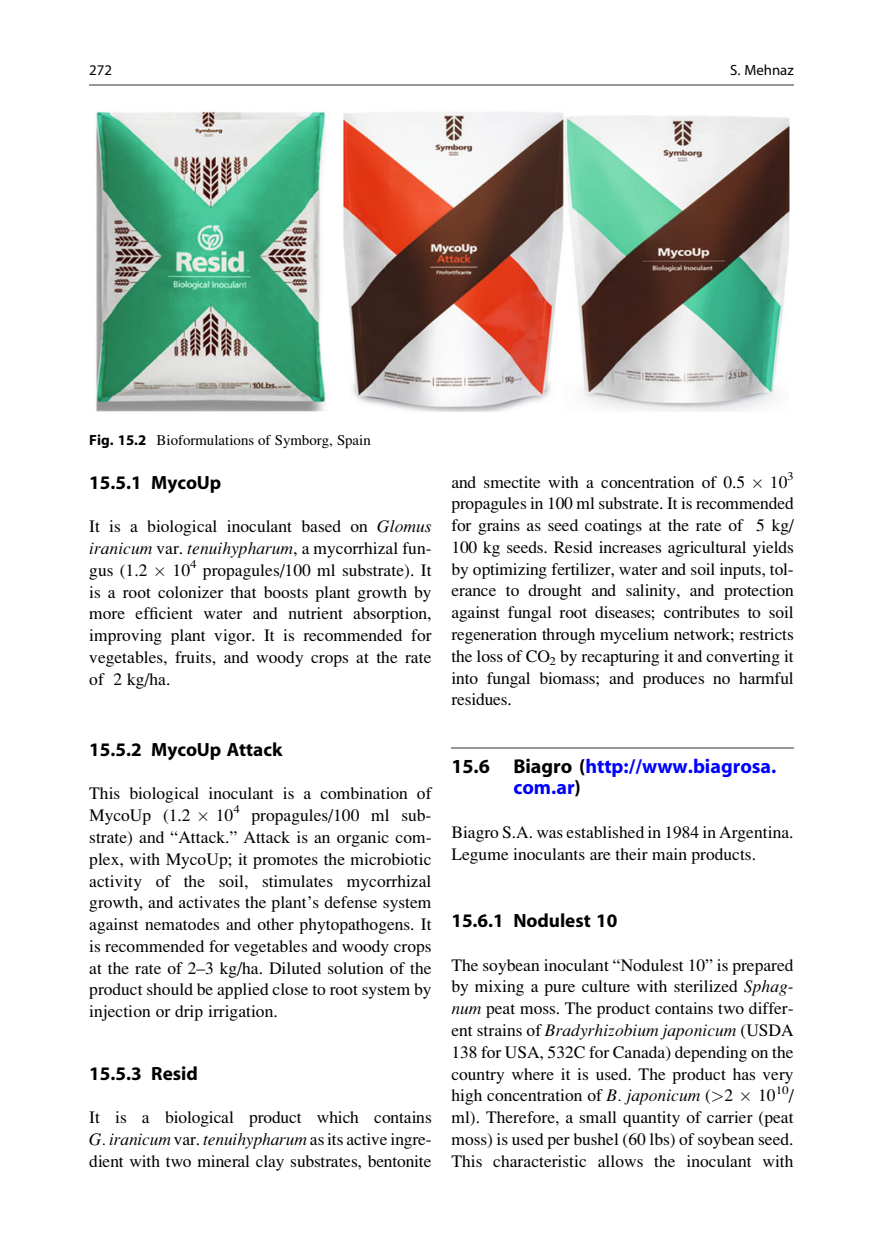
<style>
.page{position:relative;width:883px;height:1260px;background:#fff}
.page>*{position:absolute;margin:0;border:0;box-sizing:border-box;transform-origin:0 0}
.t1{font:20.12px/21.9px "Jrqkgn Nqqdfq Ftcfpc Adv P4 A07 FF";color:#00f}
.t2{font:19.25px "Jrqkgn Nqqdfq Ftcfpc Adv P4 A07 FF";color:#000}
.t3{font:17.5px/21.9px "Pwrxbw Bxnmfm Lbjshr Adv P6975";color:#000;text-align:justify}
.t4{font:17.5px "Nrdqqj Prbhhb Dvyjps Adv P696 A";color:#000}
.t5{font:14.88px "Pwrxbw Bxnmfm Lbjshr Adv P6975";color:#000}
.t6{font:14.88px "Srntvw Yvykwf Wnynmx Adv P49 E930";color:#000}
.s1{font-family:"Jrqkgn Nqqdfq Ftcfpc Adv P4 A07 FF"}
.s2{font-family:"Nrdqqj Prbhhb Dvyjps Adv P696 A"}
.s3{font-family:"Pwrxbw Bxnmfm Lbjshr Adv P6975"}
.s4{color:#000}
.s5{font-family:"Wmgckm Tymcqm Ctljns Adv P4 C4 E51"}
</style>
<div class="page">
<hr style="left:451px;top:747px;width:343px;height:2px;background:#989898">
<img style="left:96px;top:109px;width:693px;height:303px">
<hr style="left:89px;top:84px;width:705px;height:2px;background:#989898">
<p class="t6" style="left:89px;top:64px;width:24px">272</p>
<p class="t6" style="left:730px;top:64px;width:65px">S. Mehnaz</p>
<p class="t5" style="left:89px;top:434px;width:283px"><span class="s1">Fig. 15.2</span> Bioformulations of Symborg, Spain</p>
<p class="t2" style="left:89px;top:475px;width:134px">15.5.1 MycoUp</p>
<p class="t3" style="left:89px;top:517px;width:344px">It is a biological inoculant based on <span class="s2">Glomus</span></p>
<p class="t4" style="left:89px;top:542px;width:344px">iranicum <span class="s3">var.</span> tenuihypharum<span class="s3">, a mycorrhizal fun-</span></p>
<p class="t3" style="left:89px;top:561px;width:60px">gus (1.2</p>
<p class="t3" style="left:89px;top:561px;width:344px;text-indent:83px">10<sup>4</sup> propagules/100 ml substrate). It is a root colonizer that boosts plant growth by more efficient water and nutrient absorption, improving plant vigor. It is recommended for vegetables, fruits, and woody crops at the rate of 2 kg/ha.</p>
<p class="t2" style="left:89px;top:742px;width:195px">15.5.2 MycoUp Attack</p>
<p class="t3" style="left:89px;top:784px;width:344px">This biological inoculant is a combination of<br>MycoUp (1.2</p>
<p class="t3" style="left:89px;top:806px;width:344px;text-indent:127px">10<sup>4</sup> propagules/100 ml sub&shy;strate) and “Attack.” Attack is an organic com&shy;plex, with MycoUp; it promotes the microbiotic activity of the soil, stimulates mycorrhizal growth, and activates the plant’s defense system against nematodes and other phytopathogens. It is recommended for vegetables and woody crops at the rate of 2–3 kg/ha. Diluted solution of the product should be applied close to root system by injection or drip irrigation.</p>
<p class="t2" style="left:89px;top:1066px;width:110px">15.5.3 Resid</p>
<p class="t3" style="left:89px;top:1108px;width:344px">It is a biological product which contains</p>
<p class="t4" style="left:89px;top:1133px;width:344px">G. iranicum <span class="s3">var.</span> tenuihypharum <span class="s3">as its active ingre-</span></p>
<p class="t3" style="left:89px;top:1152px;width:344px">dient with two mineral clay substrates, bentonite</p>
<p class="t3" style="left:451px;top:473px;width:344px;text-indent:319px">10<sup>3 </sup>propagules in 100 ml substrate. It is recommended for grains as seed coatings at the rate of 5 kg/ 100 kg seeds. Resid increases agricultural yields by optimizing fertilizer, water and soil inputs, tol&shy;erance to drought and salinity, and protection against fungal root diseases; contributes to soil regeneration through mycelium network; restricts the loss of CO<sub>2</sub> by recapturing it and converting it into fungal biomass; and produces no harmful residues.</p>
<p class="t3" style="left:451px;top:473px;width:295px">and smectite with a concentration of 0.5</p>
<p class="t1" style="left:513px;top:757px;width:265px;text-indent:-62px"><span class="s4">15.6 Biagro (</span>http://www.biagrosa. com.ar<span class="s4">)</span></p>
<p class="t3" style="left:451px;top:823px;width:344px">Biagro S.A. was established in 1984 in Argentina.<br>Legume inoculants are their main products.</p>
<p class="t2" style="left:451px;top:913px;width:167px">15.6.1 Nodulest 10</p>
<p class="t3" style="left:451px;top:956px;width:344px">The soybean inoculant “Nodulest 10” is prepared by mixing a pure culture with sterilized <span class="s2">Sphag&shy;num</span> peat moss. The product contains two differ-</p>
<p class="t4" style="left:451px;top:1024px;width:344px"><span class="s3">ent strains of</span> Bradyrhizobium japonicum <span class="s3">(USDA</span></p>
<p class="t3" style="left:451px;top:1043px;width:344px">138 for USA, 532C for Canada) depending on the country where it is used. The product has very high concentration of <span class="s2">B. japonicum</span> (<span class="s5">&gt;</span>2</p>
<p class="t3" style="left:451px;top:1087px;width:344px;text-indent:307px">10<sup>10</sup>/ ml). Therefore, a small quantity of carrier (peat moss) is used per bushel (60 lbs) of soybean seed.<br>This characteristic allows the inoculant with</p>
</div>
